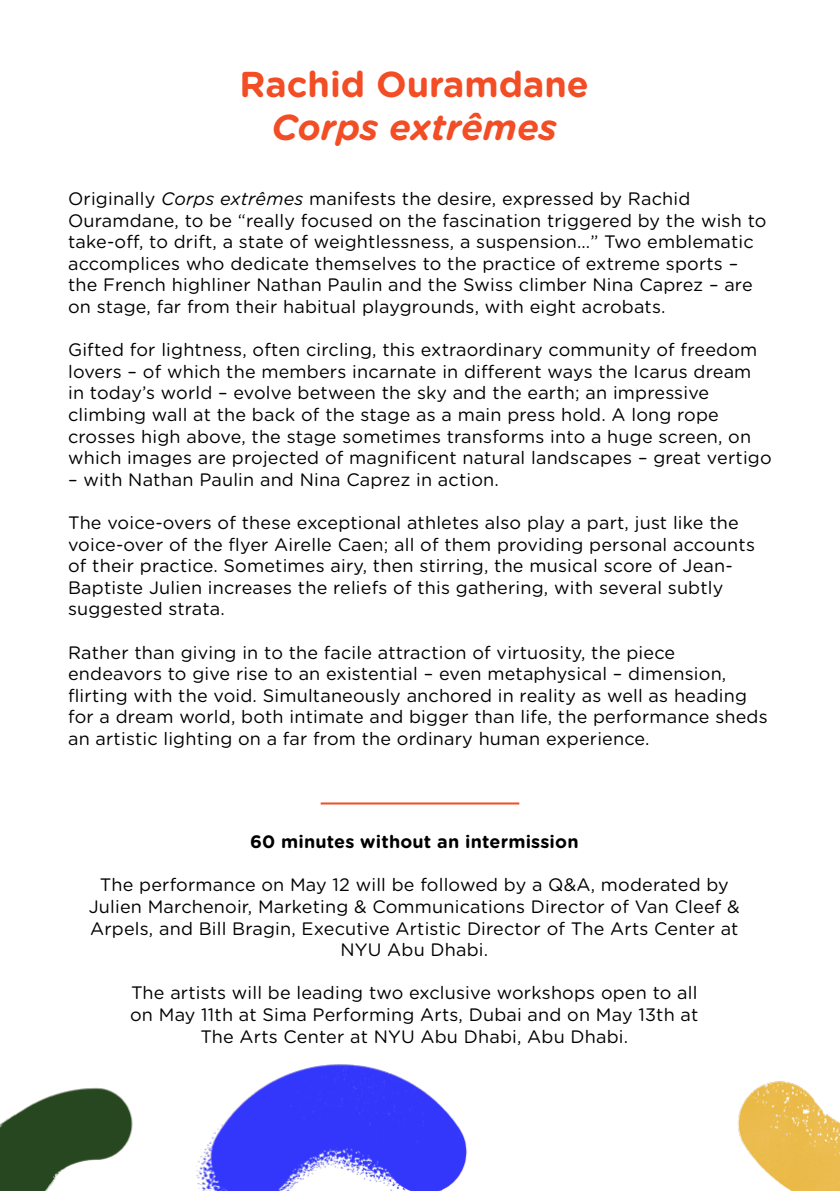
<style>
.page{position:relative;width:840px;height:1191px;background:#fff}
.page>*{position:absolute;margin:0;border:0;box-sizing:border-box;transform-origin:0 0}
.t1{font:700 36px "Gotham Rounded";color:#f24d24}
.t2{font:italic 700 36px "Gotham Rounded";color:#f24d24}
.t3{font:18px/21.6px "Gotham Rounded";letter-spacing:.01em;color:#000}
.t4{font:700 18px "Gotham Rounded";letter-spacing:.01em;color:#000}
.s1{font-style:italic}
</style>
<div class="page">
<img style="left:0;top:1064px;width:839px;height:127px">
<hr style="left:320px;top:802px;width:199px;height:2px;background:#f24d24">
<h1 class="t1" style="left:239px;top:58px;width:351px">Rachid Ouramdane</h1>
<h1 class="t2" style="left:271px;top:101px;width:287px">Corps extrêmes</h1>
<p class="t3" style="left:68px;top:187px;width:699px">Originally <span class="s1">Corps extrêmes</span> manifests the desire, expressed by Rachid Ouramdane, to be “really focused on the fascination triggered by the wish to take-off, to drift, a state of weightlessness, a suspension…” Two emblematic accomplices who dedicate themselves to the practice of extreme sports – the French highliner Nathan Paulin and the Swiss climber Nina Caprez – are on stage, far from their habitual playgrounds, with eight acrobats.</p>
<p class="t3" style="left:68px;top:338px;width:704px">Gifted for lightness, often circling, this extraordinary community of freedom lovers – of which the members incarnate in different ways the Icarus dream in today’s world – evolve between the sky and the earth; an impressive climbing wall at the back of the stage as a main press hold. A long rope crosses high above, the stage sometimes transforms into a huge screen, on which images are projected of magnificent natural landscapes – great vertigo</p>
<p class="t3" style="left:68px;top:468px;width:432px">– with Nathan Paulin and Nina Caprez in action.</p>
<p class="t3" style="left:68px;top:511px;width:688px">The voice-overs of these exceptional athletes also play a part, just like the voice-over of the flyer Airelle Caen; all of them providing personal accounts of their practice. Sometimes airy, then stirring, the musical score of Jean-Baptiste Julien increases the reliefs of this gathering, with several subtly suggested strata.</p>
<p class="t3" style="left:68px;top:640px;width:700px">Rather than giving in to the facile attraction of virtuosity, the piece endeavors to give rise to an existential – even metaphysical – dimension, flirting with the void. Simultaneously anchored in reality as well as heading for a dream world, both intimate and bigger than life, the performance sheds an artistic lighting on a far from the ordinary human experience.</p>
<p class="t4" style="left:250px;top:828px;width:330px">60 minutes without an intermission</p>
<p class="t3" style="left:89px;top:873px;width:652px;text-align:center">The performance on May 12 will be followed by a Q&amp;A, moderated by Julien Marchenoir, Marketing &amp; Communications Director of Van Cleef &amp; Arpels, and Bill Bragin, Executive Artistic Director of The Arts Center at NYU Abu Dhabi.</p>
<p class="t3" style="left:130px;top:981px;width:569px;text-align:center">The artists will be leading two exclusive workshops open to all on May 11th at Sima Performing Arts, Dubai and on May 13th at<br>The Arts Center at NYU Abu Dhabi, Abu Dhabi.</p>
</div>
